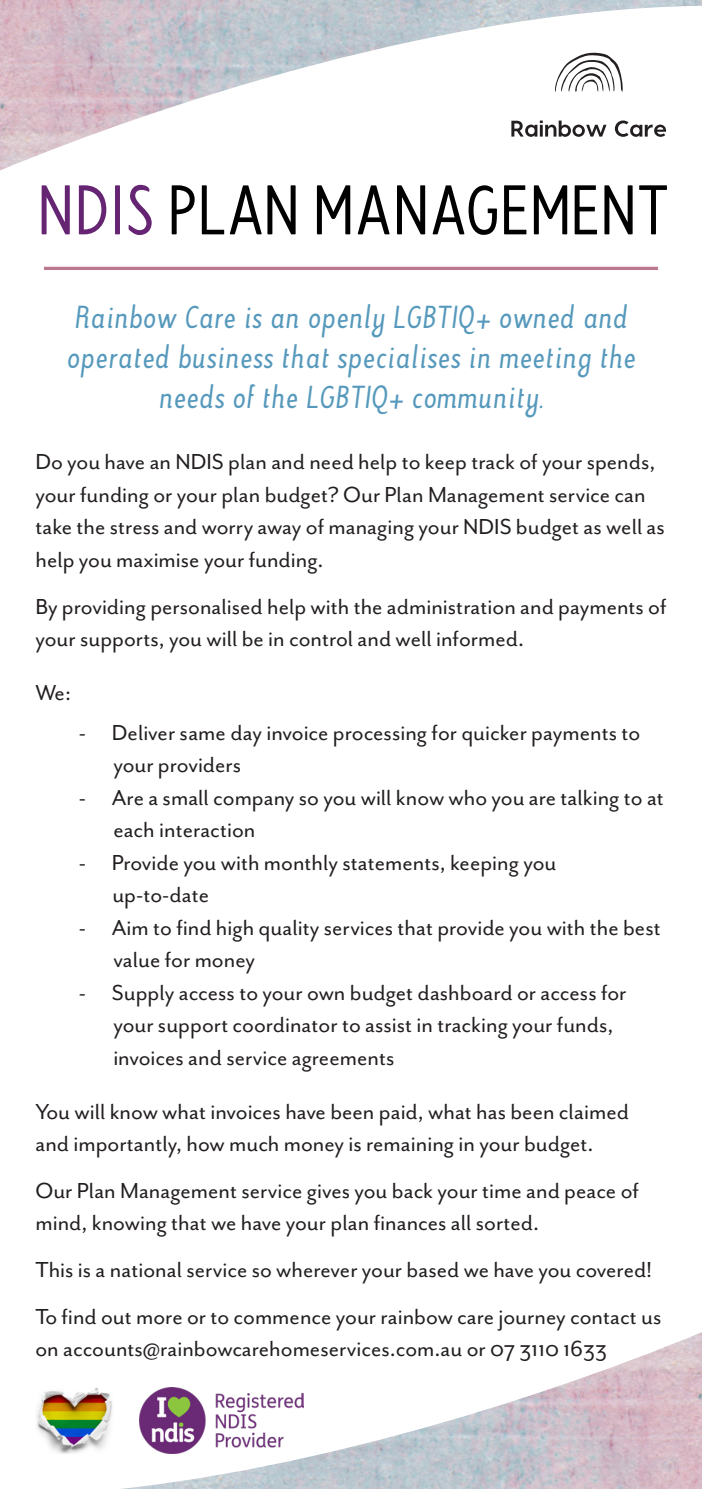
<style>
.page{position:relative;width:702px;height:1489px;background:#fff}
.page>*{position:absolute;margin:0;border:0;box-sizing:border-box;transform-origin:0 0}
.t1{font:82.5px "Kevlar";letter-spacing:.01em;color:#000}
.t2{font:37.5px/40px "Kevlar";color:#5699bc;text-align:center}
.t3{font:25px/32.5px "Mr Eaves San OT";color:#231f20}
.s1{color:#652573}
</style>
<div class="page">
<img style="left:130px;top:1332px;width:572px;height:156px">
<img style="left:0;top:0;width:702px;height:170px">
<img style="left:37px;top:1387px;width:75px;height:66px">
<img style="left:140px;top:1387px;width:163px;height:66px">
<hr style="left:44px;top:267px;width:614px;height:3px;background:#bb788f">
<p class="t1" style="left:38px;top:172px;width:632px"><span class="s1">NDIS</span> PLAN MANAGEMENT</p>
<p class="t2" style="left:67px;top:299px;width:575px">Rainbow Care is an openly LGBTIQ+ owned and operated business that specialises in meeting the needs of the LGBTIQ+ community.</p>
<p class="t3" style="left:35px;top:446px;width:631px">Do you have an NDIS plan and need help to keep track of your spends, your funding or your plan budget? Our Plan Management service can take the stress and worry away of managing your NDIS budget as well as help you maximise your funding.</p>
<p class="t3" style="left:35px;top:590px;width:632px">By providing personalised help with the administration and payments of your supports, you will be in control and well informed.</p>
<p class="t3" style="left:35px;top:676px;width:37px">We:</p>
<p class="t3" style="left:113px;top:716px;width:528px;text-indent:-35px">- Deliver same day invoice processing for quicker payments to your providers</p>
<p class="t3" style="left:113px;top:781px;width:552px;text-indent:-35px">- Are a small company so you will know who you are talking to at each interaction</p>
<p class="t3" style="left:112px;top:846px;width:445px;text-indent:-34px">- Provide you with monthly statements, keeping you up-to-date</p>
<p class="t3" style="left:113px;top:911px;width:549px;text-indent:-35px">- Aim to find high quality services that provide you with the best value for money</p>
<p class="t3" style="left:113px;top:976px;width:514px;text-indent:-35px">- Supply access to your own budget dashboard or access for your support coordinator to assist in tracking your funds, invoices and service agreements</p>
<p class="t3" style="left:35px;top:1094px;width:595px">You will know what invoices have been paid, what has been claimed and importantly, how much money is remaining in your budget.</p>
<p class="t3" style="left:35px;top:1174px;width:605px">Our Plan Management service gives you back your time and peace of mind, knowing that we have your plan finances all sorted.</p>
<p class="t3" style="left:35px;top:1253px;width:618px">This is a national service so wherever your based we have you covered!</p>
<p class="t3" style="left:35px;top:1299px;width:627px">To find out more or to commence your rainbow care journey contact us on accounts@rainbowcarehomeservices.com.au or 07 3110 1633</p>
</div>
